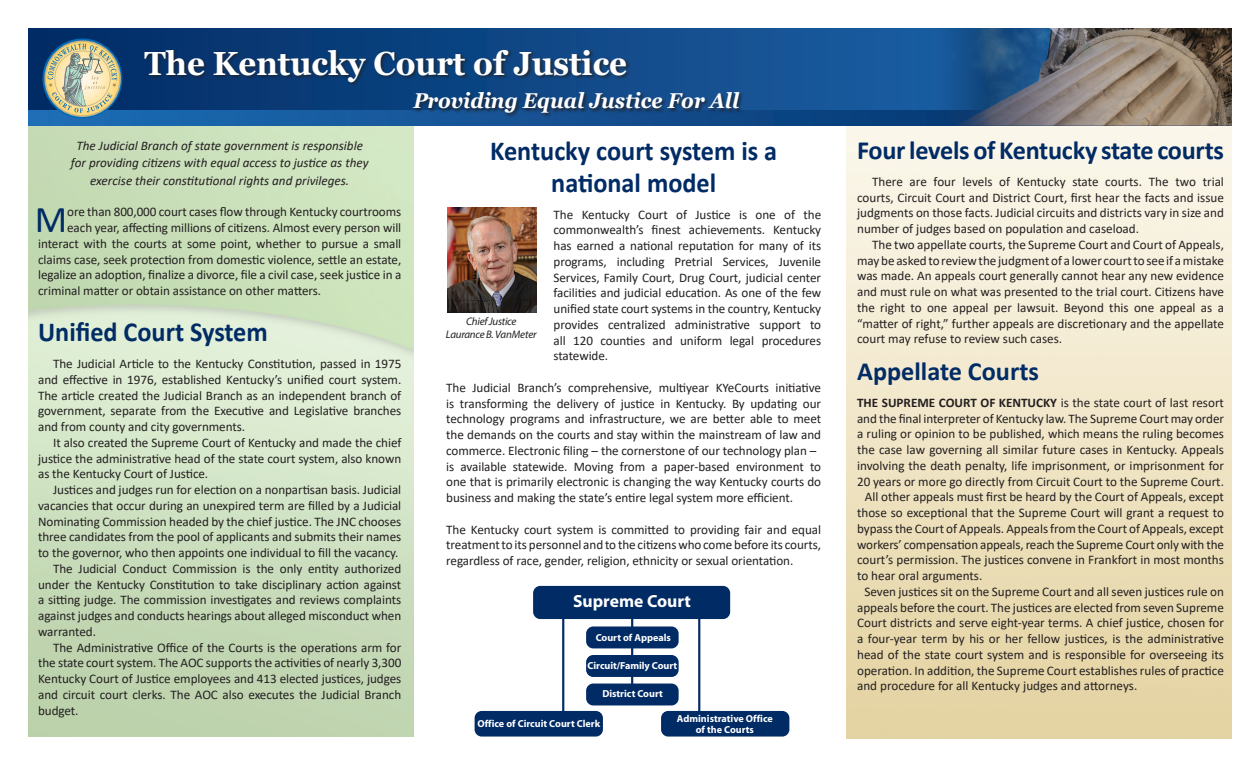
<style>
.page{position:relative;width:1260px;height:765px;background:#fff}
.page>*{position:absolute;margin:0;border:0;box-sizing:border-box;transform-origin:0 0}
.t1{font:37.88px "Calibri";color:#002b65}
.t2{font:700 33.5px "Georgia";color:#fff;scale:.93 1}
.t3{font:700 27.5px/31.5px "Calibri";color:#002b65;text-align:center;scale:.95 1}
.t4{font:700 26.25px "Calibri";letter-spacing:-.01em;color:#002b65}
.t5{font:italic 700 21.38px "Georgia";color:#fff;scale:.93 1}
.t6{font:700 17.5px "Myriad";color:#fff}
.t7{font:13.12px/15.8px "Calibri";letter-spacing:-.005em;color:#231f20;text-align:justify}
.t8{font:italic 13.12px/17.5px "Calibri";color:#231f20;text-align:center}
.t9{font:italic 11px/13.1px "Myriad Pro";letter-spacing:-.025em;color:#231f20;text-align:center}
.t10{font:700 10.12px/11px "Myriad";color:#fff;text-align:center}
.s1{font-weight:700}
</style>
<div class="page">
<img style="left:847px;top:125px;width:385px;height:613px">
<img style="left:28px;top:125px;width:385px;height:612px">
<img style="left:448px;top:208px;width:89px;height:104px">
<div style="left:533px;top:586px;width:197px;height:33px;background:#002b65;border-radius:7px"></div>
<div style="left:586px;top:684px;width:93px;height:21px;background:#002b65;border-radius:7px"></div>
<div style="left:586px;top:655px;width:93px;height:22px;background:#002b65;border-radius:7px"></div>
<div style="left:475px;top:711px;width:128px;height:26px;background:#002b65;border-radius:7px"></div>
<div style="left:586px;top:626px;width:93px;height:22px;background:#002b65;border-radius:7px"></div>
<svg style="left:631px;top:677px;width:2px;height:7px"></svg>
<div style="left:661px;top:711px;width:128px;height:26px;background:#002b65;border-radius:7px"></div>
<svg style="left:631px;top:648px;width:2px;height:7px"></svg>
<svg style="left:631px;top:619px;width:2px;height:7px"></svg>
<hr style="left:698px;top:617px;width:2px;height:95px;background:#002b65">
<hr style="left:562px;top:616px;width:2px;height:96px;background:#002b65">
<svg style="left:28px;top:28px;width:894px;height:83px;background:#0f4786"></svg>
<div style="left:144px;top:49px;width:487px;height:37px;background:#231f20;opacity:.75"></div>
<svg style="left:28px;top:111px;width:894px;height:14px;background:#135597"></svg>
<svg style="left:42px;top:39px;width:80px;height:79px;background:#98a496"></svg>
<div style="left:412px;top:91px;width:332px;height:27px;background:#231f20;opacity:.75"></div>
<img style="left:922px;top:28px;width:310px;height:97px">
<h2 class="t2" style="left:145px;top:42px;width:520px">The Kentucky Court of Justice</h2>
<h3 class="t5" style="left:413px;top:87px;width:352px">Providing Equal Justice For All</h3>
<p class="t8" style="left:71px;top:136px;width:299px">The Judicial Branch of state government is responsible for providing citizens with equal access to justice as they exercise their constitutional rights and privileges.</p>
<h1 class="t1" style="left:35px;top:193px;width:34px">M</h1>
<p class="t7" style="left:67px;top:204px;width:336px">ore than 800,000 court cases flow through Kentucky courtrooms</p>
<p class="t7" style="left:67px;top:220px;width:336px">each year, affecting millions of citizens. Almost every person will</p>
<p class="t7" style="left:38px;top:235px;width:365px">interact with the courts at some point, whether to pursue a small</p>
<p class="t7" style="left:38px;top:251px;width:365px">claims case, seek protection from domestic violence, settle an estate,</p>
<p class="t7" style="left:38px;top:267px;width:365px">legalize an adoption, finalize a divorce, file a civil case, seek justice in a</p>
<p class="t7" style="left:38px;top:283px;width:285px">criminal matter or obtain assistance on other matters.</p>
<h3 class="t3" style="left:38px;top:316px;width:243px">Unified Court System</h3>
<p class="t7" style="left:38px;top:356px;width:365px;text-indent:15px">The Judicial Article to the Kentucky Constitution, passed in 1975 and effective in 1976, established Kentucky’s unified court system.<br>The article created the Judicial Branch as an independent branch of government, separate from the Executive and Legislative branches and from county and city governments.</p>
<p class="t7" style="left:38px;top:434px;width:365px;text-indent:15px">It also created the Supreme Court of Kentucky and made the chief justice the administrative head of the state court system, also known as the Kentucky Court of Justice.</p>
<p class="t7" style="left:53px;top:482px;width:350px">Justices and judges run for election on a nonpartisan basis. Judicial</p>
<p class="t7" style="left:38px;top:497px;width:365px">vacancies that occur during an unexpired term are filled by a Judicial</p>
<p class="t7" style="left:38px;top:513px;width:365px">Nominating Commission headed by the chief justice. The JNC chooses</p>
<p class="t7" style="left:38px;top:529px;width:365px">three candidates from the pool of applicants and submits their names</p>
<p class="t7" style="left:38px;top:545px;width:362px">to the governor, who then appoints one individual to fill the vacancy.</p>
<p class="t7" style="left:53px;top:560px;width:350px">The Judicial Conduct Commission is the only entity authorized</p>
<p class="t7" style="left:38px;top:576px;width:365px">under the Kentucky Constitution to take disciplinary action against</p>
<p class="t7" style="left:38px;top:592px;width:365px">a sitting judge. The commission investigates and reviews complaints</p>
<p class="t7" style="left:38px;top:608px;width:365px">against judges and conducts hearings about alleged misconduct when</p>
<p class="t7" style="left:38px;top:623px;width:59px">warranted.</p>
<p class="t7" style="left:53px;top:639px;width:350px">The Administrative Office of the Courts is the operations arm for</p>
<p class="t7" style="left:38px;top:655px;width:365px">the state court system. The AOC supports the activities of nearly 3,300</p>
<p class="t7" style="left:38px;top:671px;width:365px">Kentucky Court of Justice employees and 413 elected justices, judges</p>
<p class="t7" style="left:38px;top:686px;width:365px">and circuit court clerks. The AOC also executes the Judicial Branch</p>
<p class="t7" style="left:38px;top:702px;width:42px">budget.</p>
<h3 class="t3" style="left:490px;top:135px;width:304px">Kentucky court system is a national model</h3>
<p class="t7" style="left:554px;top:206px;width:269px">The Kentucky Court of Justice is one of the commonwealth’s finest achievements. Kentucky has earned a national reputation for many of its programs, including Pretrial Services, Juvenile Services, Family Court, Drug Court, judicial center facilities and judicial education. As one of the few unified state court systems in the country, Kentucky provides centralized administrative support to all 120 counties and uniform legal procedures statewide.</p>
<p class="t7" style="left:446px;top:379px;width:376px;text-align:left">The Judicial Branch’s comprehensive, multiyear KYeCourts initiative is transforming the delivery of justice in Kentucky. By updating our technology programs and infrastructure, we are better able to meet the demands on the courts and stay within the mainstream of law and commerce. Electronic filing – the cornerstone of our technology plan – is available statewide. Moving from a paper-based environment to one that is primarily electronic is changing the way Kentucky courts do business and making the state’s entire legal system more efficient.</p>
<p class="t7" style="left:446px;top:521px;width:376px">The Kentucky court system is committed to providing fair and equal treatment to its personnel and to the citizens who come before its courts, regardless of race, gender, religion, ethnicity or sexual orientation.</p>
<p class="t9" style="left:446px;top:314px;width:92px">Chief Justice<br>Laurance B. VanMeter</p>
<h3 class="t6" style="left:573px;top:593px;width:119px">Supreme Court</h3>
<p class="t10" style="left:596px;top:632px;width:77px">Court of Appeals</p>
<p class="t10" style="left:588px;top:660px;width:91px">Circuit/Family Court</p>
<p class="t10" style="left:602px;top:689px;width:62px">District Court</p>
<p class="t10" style="left:477px;top:718px;width:124px">Office of Circuit Court Clerk</p>
<p class="t10" style="left:677px;top:713px;width:97px">Administrative Office of the Courts</p>
<h3 class="t4" style="left:857px;top:132px;width:368px">Four levels of Kentucky state courts</h3>
<p class="t7" style="left:857px;top:173px;width:368px;text-indent:15px">There are four levels of Kentucky state courts. The two trial courts, Circuit Court and District Court, first hear the facts and issue judgments on those facts. Judicial circuits and districts vary in size and number of judges based on population and caseload.</p>
<p class="t7" style="left:857px;top:236px;width:368px;text-indent:15px">The two appellate courts, the Supreme Court and Court of Appeals, may be asked to review the judgment of a lower court to see if a mistake was made. An appeals court generally cannot hear any new evidence and must rule on what was presented to the trial court. Citizens have the right to one appeal per lawsuit. Beyond this one appeal as a “matter of right,” further appeals are discretionary and the appellate court may refuse to review such cases.</p>
<h3 class="t4" style="left:857px;top:353px;width:183px">Appellate Courts</h3>
<p class="t7" style="left:857px;top:394px;width:368px"><span class="s1">THE SUPREME COURT OF KENTUCKY</span> is the state court of last resort</p>
<p class="t7" style="left:857px;top:410px;width:368px">and the final interpreter of Kentucky law. The Supreme Court may order</p>
<p class="t7" style="left:857px;top:426px;width:368px">a ruling or opinion to be published, which means the ruling becomes</p>
<p class="t7" style="left:857px;top:442px;width:368px">the case law governing all similar future cases in Kentucky. Appeals</p>
<p class="t7" style="left:857px;top:457px;width:368px">involving the death penalty, life imprisonment, or imprisonment for</p>
<p class="t7" style="left:857px;top:473px;width:368px">20 years or more go directly from Circuit Court to the Supreme Court.</p>
<p class="t7" style="left:865px;top:489px;width:361px">All other appeals must first be heard by the Court of Appeals, except</p>
<p class="t7" style="left:857px;top:505px;width:368px">those so exceptional that the Supreme Court will grant a request to</p>
<p class="t7" style="left:857px;top:520px;width:368px">bypass the Court of Appeals. Appeals from the Court of Appeals, except</p>
<p class="t7" style="left:857px;top:536px;width:368px">workers’ compensation appeals, reach the Supreme Court only with the</p>
<p class="t7" style="left:857px;top:552px;width:368px">court’s permission. The justices convene in Frankfort in most months</p>
<p class="t7" style="left:857px;top:568px;width:127px">to hear oral arguments.</p>
<p class="t7" style="left:864px;top:583px;width:361px">Seven justices sit on the Supreme Court and all seven justices rule on</p>
<p class="t7" style="left:857px;top:599px;width:368px">appeals before the court. The justices are elected from seven Supreme</p>
<p class="t7" style="left:857px;top:615px;width:368px">Court districts and serve eight-year terms. A chief justice, chosen for</p>
<p class="t7" style="left:857px;top:631px;width:368px">a four-year term by his or her fellow justices, is the administrative</p>
<p class="t7" style="left:857px;top:646px;width:368px">head of the state court system and is responsible for overseeing its</p>
<p class="t7" style="left:857px;top:662px;width:368px">operation. In addition, the Supreme Court establishes rules of practice</p>
<p class="t7" style="left:857px;top:678px;width:282px">and procedure for all Kentucky judges and attorneys.</p>
</div>
